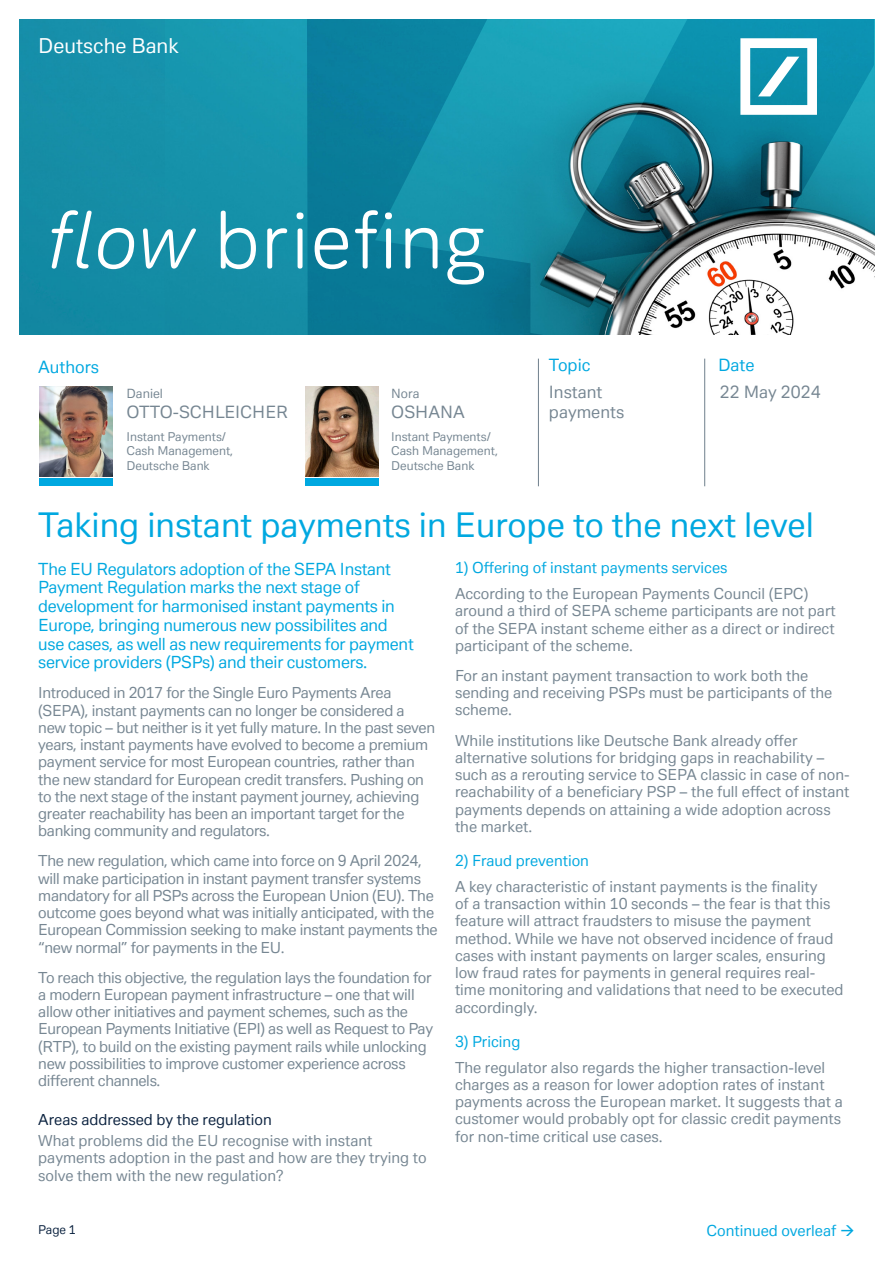
<style>
.page{position:relative;width:893px;height:1263px;background:#fff}
.page>*{position:absolute;margin:0;border:0;box-sizing:border-box;transform-origin:0 0}
.t1{font:77.55px "Deutsche Bank Display";color:#fff}
.t2{font:33.45px "Deutsche Bank Text";color:#00a8e0}
.t3{font:20.25px "Deutsche Bank Text";color:#fff}
.t4{font:16.8px/20.1px "Deutsche Bank Text";color:#768692}
.t5{font:16.8px "Deutsche Bank Text";color:#00a8e0}
.t6{font:16.5px/18.8px "Deutsche Bank Text";letter-spacing:-.015em;color:#00a8e0}
.t7{font:15px/17.2px "Deutsche Bank Text";letter-spacing:-.01em;color:#768692}
.t8{font:15px "Deutsche Bank Text";color:#00a8e0}
.t9{font:15px "Deutsche Bank Text";color:#0c2340}
.t10{font:12.6px "Deutsche Bank Text";color:#768692}
.t11{font:12px/14.4px "Deutsche Bank Text";color:#768692}
.t12{font:12px "Deutsche Bank Text";color:#0c2340}
.s1{font-style:italic}
</style>
<div class="page">
<div style="left:165px;top:19px;width:53px;height:315px;background:#1691a9"></div>
<svg style="left:218px;top:19px;width:656px;height:315px;background:#3091a6"></svg>
<div style="left:19px;top:19px;width:146px;height:315px;background:#158da6"></div>
<svg style="left:740px;top:38px;width:77px;height:77px"></svg>
<hr style="left:538px;top:359px;width:1px;height:127px;background:#768692">
<hr style="left:704px;top:359px;width:1px;height:127px;background:#768692">
<img style="left:39px;top:387px;width:73px;height:89px">
<img style="left:305px;top:387px;width:73px;height:89px">
<div style="left:39px;top:478px;width:73px;height:8px;background:#00a8e0"></div>
<div style="left:305px;top:478px;width:73px;height:8px;background:#00a8e0"></div>
<h3 class="t3" style="left:38px;top:33px;width:142px">Deutsche Bank</h3>
<h1 class="t1" style="left:48px;top:192px;width:440px"><span class="s1">flow</span> briefing</h1>
<p class="t5" style="left:38px;top:356px;width:62px">Authors</p>
<p class="t10" style="left:127px;top:385px;width:38px">Daniel</p>
<p class="t4" style="left:127px;top:401px;width:163px">OTTO-SCHLEICHER</p>
<p class="t11" style="left:127px;top:429px;width:108px">Instant Payments/<br>Cash Management,<br>Deutsche Bank</p>
<p class="t10" style="left:391px;top:385px;width:30px">Nora</p>
<p class="t4" style="left:391px;top:401px;width:75px">OSHANA</p>
<p class="t11" style="left:391px;top:429px;width:108px">Instant Payments/<br>Cash Management,<br>Deutsche Bank</p>
<p class="t5" style="left:549px;top:354px;width:43px">Topic</p>
<p class="t5" style="left:718px;top:354px;width:38px">Date</p>
<p class="t4" style="left:549px;top:381px;width:77px">Instant payments</p>
<p class="t4" style="left:720px;top:381px;width:102px">22 May 2024</p>
<h2 class="t2" style="left:38px;top:504px;width:777px">Taking instant payments in Europe to the next level</h2>
<p class="t6" style="left:38px;top:559px;width:377px">The EU Regulators adoption of the SEPA Instant Payment Regulation marks the next stage of development for harmonised instant payments in Europe, bringing numerous new possibilites and use cases, as well as new requirements for payment service providers (PSPs) and their customers.</p>
<p class="t7" style="left:38px;top:684px;width:398px">Introduced in 2017 for the Single Euro Payments Area (SEPA), instant payments can no longer be considered a new topic – but neither is it yet fully mature. In the past seven years, instant payments have evolved to become a premium payment service for most European countries, rather than the new standard for European credit transfers. Pushing on to the next stage of the instant payment journey, achieving greater reachability has been an important target for the banking community and regulators.</p>
<p class="t7" style="left:38px;top:852px;width:401px">The new regulation, which came into force on 9 April 2024, will make participation in instant payment transfer systems mandatory for all PSPs across the European Union (EU). The outcome goes beyond what was initially anticipated, with the European Commission seeking to make instant payments the “new normal” for payments in the EU.</p>
<p class="t7" style="left:38px;top:968px;width:396px">To reach this objective, the regulation lays the foundation for a modern European payment infrastructure – one that will allow other initiatives and payment schemes, such as the European Payments Initiative (EPI) as well as Request to Pay (RTP), to build on the existing payment rails while unlocking new possibilities to improve customer experience across different channels.</p>
<p class="t9" style="left:38px;top:1110px;width:235px">Areas addressed by the regulation</p>
<p class="t7" style="left:38px;top:1132px;width:390px">What problems did the EU recognise with instant payments adoption in the past and how are they trying to solve them with the new regulation?</p>
<p class="t8" style="left:455px;top:559px;width:274px">1) Offering of instant payments services</p>
<p class="t7" style="left:455px;top:585px;width:382px">According to the European Payments Council (EPC) around a third of SEPA scheme participants are not part of the SEPA instant scheme either as a direct or indirect participant of the scheme.</p>
<p class="t7" style="left:455px;top:667px;width:379px">For an instant payment transaction to work both the sending and receiving PSPs must be participants of the scheme.</p>
<p class="t7" style="left:455px;top:731px;width:396px">While institutions like Deutsche Bank already offer alternative solutions for bridging gaps in reachability – such as a rerouting service to SEPA classic in case of non&shy;reachability of a beneficiary PSP – the full effect of instant payments depends on attaining a wide adoption across the market.</p>
<p class="t8" style="left:455px;top:851px;width:135px">2) Fraud prevention</p>
<p class="t7" style="left:455px;top:877px;width:390px">A key characteristic of instant payments is the finality<br>of a transaction within 10 seconds – the fear is that this feature will attract fraudsters to misuse the payment method. While we have not observed incidence of fraud cases with instant payments on larger scales, ensuring low fraud rates for payments in general requires real&shy;time monitoring and validations that need to be executed accordingly.</p>
<p class="t8" style="left:455px;top:1032px;width:67px">3) Pricing</p>
<p class="t7" style="left:455px;top:1058px;width:389px">The regulator also regards the higher transaction-level charges as a reason for lower adoption rates of instant payments across the European market. It suggests that a customer would probably opt for classic credit payments for non-time critical use cases.</p>
<p class="t12" style="left:38px;top:1222px;width:39px">Page 1</p>
<p class="t8" style="left:706px;top:1221px;width:150px">Continued overleaf →</p>
</div>
